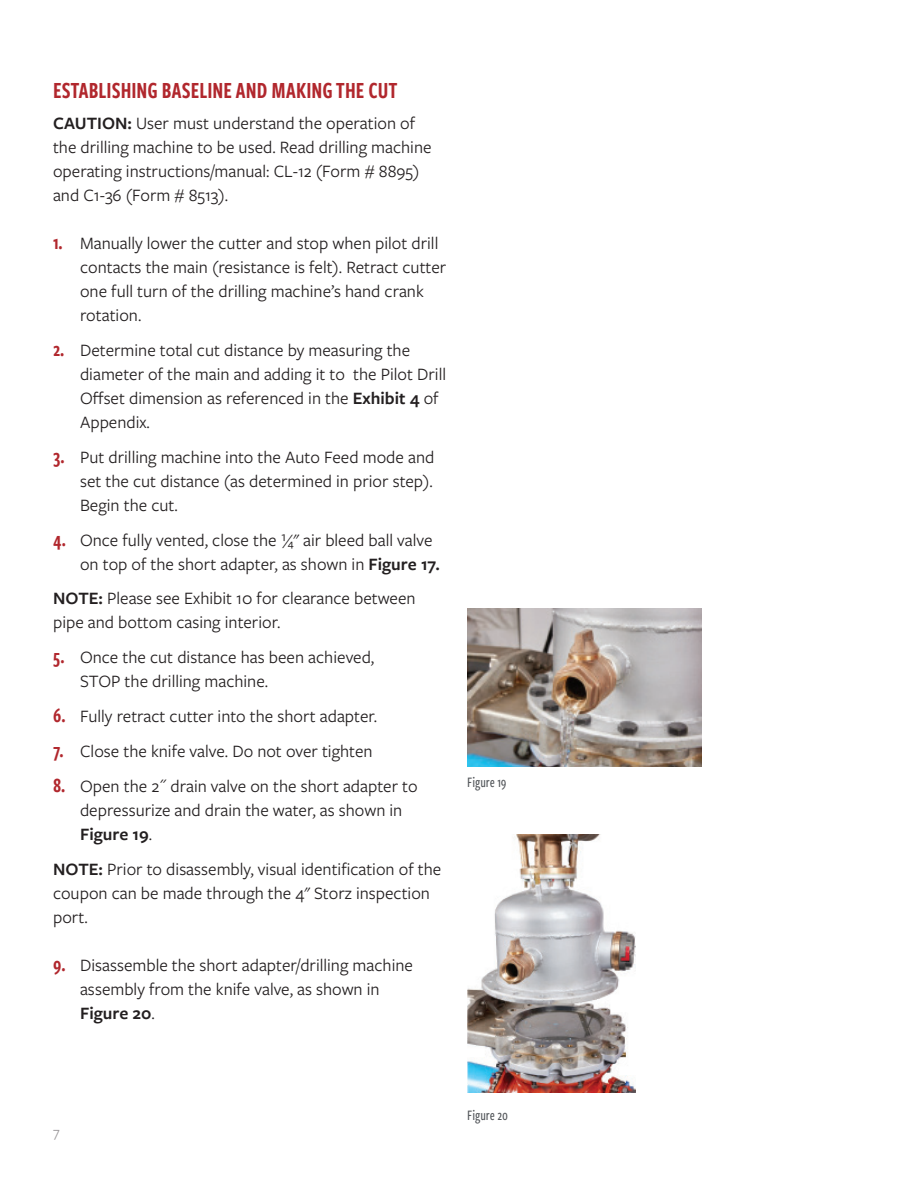
<style>
.page{position:relative;width:917px;height:1188px;background:#fff}
.page>*{position:absolute;margin:0;border:0;box-sizing:border-box;transform-origin:0 0}
.Sub_Headers{font:24px "Freight Sans Cmp Pro Semi";color:#b1272d}
.Body_Copy{font:18px/24px "Freight Sans Pro";color:#231f20}
.Numbered_Bullets{font:18px/24px "Freight Sans Pro";color:#231f20}
.Image_Captions{font:500 15px "Freight Sans Cmp Pro";color:#53565a}
.t1{font:15px "Freight Sans Pro";color:#9a9799}
.s1{font-weight:600}
.s2{font-family:"Freight Sans Cmp Pro Semi";font-size:21px;color:#b1272d}
</style>
<div class="page">
<img style="left:467px;top:608px;width:235px;height:158px">
<img style="left:467px;top:834px;width:168px;height:258px">
<p class="Sub_Headers" style="left:53px;top:74px;width:346px">ESTABLISHING BASELINE AND MAKING THE CUT</p>
<p class="Body_Copy" style="left:53px;top:110px;width:380px"><span class="s1">CAUTION:</span> User must understand the operation of the drilling machine to be used. Read drilling machine operating instructions/manual: CL-12 (Form # 8895) and C1-36 (Form # 8513).</p>
<p class="Body_Copy" style="left:80px;top:230px;width:368px;text-indent:-27px"><span class="s2">1.</span> Manually lower the cutter and stop when pilot drill contacts the main (resistance is felt). Retract cutter one full turn of the drilling machine’s hand crank rotation.</p>
<p class="Body_Copy" style="left:80px;top:337px;width:367px;text-indent:-27px"><span class="s2">2.</span> Determine total cut distance by measuring the diameter of the main and adding it to the Pilot Drill Offset dimension as referenced in the <span class="s1">Exhibit 4</span> of Appendix.</p>
<p class="Body_Copy" style="left:80px;top:444px;width:356px;text-align:justify;text-indent:-27px"><span class="s2">3.</span> Put drilling machine into the Auto Feed mode and set the cut distance (as determined in prior step).<br>Begin the cut.</p>
<p class="Body_Copy" style="left:80px;top:527px;width:361px;text-indent:-27px"><span class="s2">4.</span> Once fully vented, close the ¼" air bleed ball valve on top of the short adapter, as shown in <span class="s1">Figure 17.</span></p>
<p class="Numbered_Bullets" style="left:53px;top:585px;width:364px"><span class="s1">NOTE:</span> Please see Exhibit 10 for clearance between pipe and bottom casing interior.</p>
<p class="Body_Copy" style="left:80px;top:644px;width:296px;text-indent:-27px"><span class="s2">5.</span> Once the cut distance has been achieved,<br>STOP the drilling machine.</p>
<p class="Body_Copy" style="left:53px;top:703px;width:326px"><span class="s2">6.</span> Fully retract cutter into the short adapter.</p>
<p class="Body_Copy" style="left:53px;top:738px;width:321px"><span class="s2">7.</span> Close the knife valve. Do not over tighten</p>
<p class="Body_Copy" style="left:80px;top:773px;width:339px;text-indent:-27px"><span class="s2">8.</span> Open the 2˝ drain valve on the short adapter to depressurize and drain the water, as shown in<br><span class="s1">Figure 19</span>.</p>
<p class="Body_Copy" style="left:53px;top:855px;width:390px"><span class="s1">NOTE:</span> Prior to disassembly, visual identification of the coupon can be made through the 4" Storz inspection port.</p>
<p class="Body_Copy" style="left:80px;top:951px;width:334px;text-indent:-27px"><span class="s2">9.</span> Disassemble the short adapter/drilling machine assembly from the knife valve, as shown in<br><span class="s1">Figure 20</span>.</p>
<p class="Image_Captions" style="left:467px;top:772px;width:41px">Figure 19</p>
<p class="t1" style="left:53px;top:1121px;width:8px">7</p>
<p class="Image_Captions" style="left:467px;top:1105px;width:42px">Figure 20</p>
</div>
